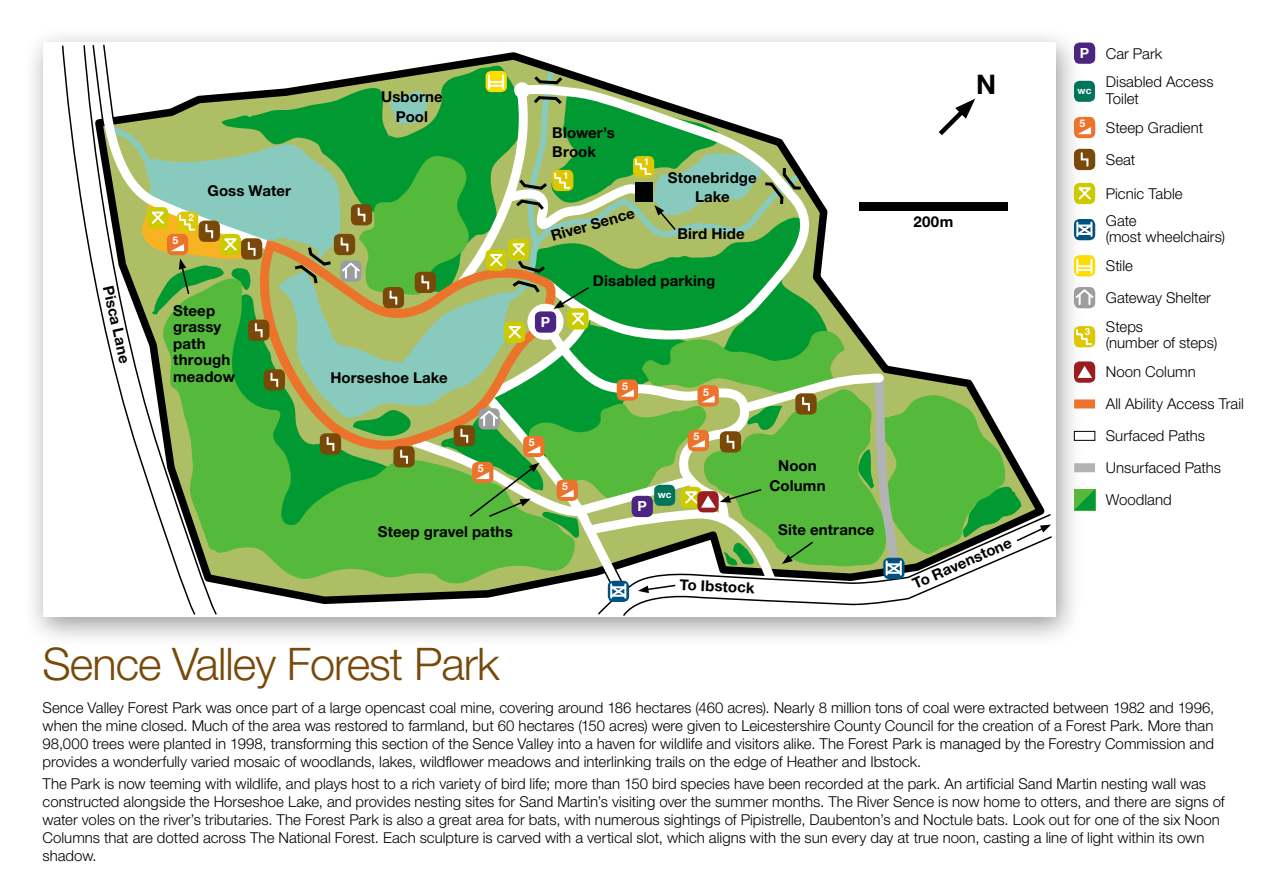
<style>
.page{position:relative;width:1276px;height:893px;background:#fff}
.page>*{position:absolute;margin:0;border:0;box-sizing:border-box;transform-origin:0 0}
.t1{font:300 45px "Helvetica Neue LT Std";letter-spacing:-.02em;color:#784908}
.t2{font:700 27px "Helvetica Neue LT Std";color:#000}
.t3{font:300 15px/18px "Helvetica Neue LT Std";color:#000}
.t4{font:700 15px/19.5px "Helvetica Neue LT Std";letter-spacing:.01em;color:#000;text-align:center}
.t5{font:700 13.95px "Helvetica Neue LT Std";color:#fff}
.t6{font:700 10.5px "Helvetica Neue LT Std";color:#fff}
.t7{font:700 9.9px "Helvetica Neue LT Std";color:#fff}
</style>
<div class="page">
<div style="left:22px;top:25px;width:1060px;height:622px;background:#000;opacity:.4"></div>
<div style="left:43px;top:43px;width:1012px;height:574px;background:#fff"></div>
<svg style="left:62px;top:45px;width:30px;height:223px"></svg>
<svg style="left:1074px;top:489px;width:21px;height:21px"></svg>
<div style="left:1074px;top:43px;width:21px;height:21px;background:#4b2582;border-radius:6px"></div>
<div style="left:1074px;top:81px;width:21px;height:21px;background:#00755c;border-radius:6px"></div>
<div style="left:1074px;top:149px;width:21px;height:21px;background:#784908;border-radius:6px"></div>
<svg style="left:1080px;top:152px;width:9px;height:15px"></svg>
<svg style="left:1074px;top:255px;width:21px;height:21px"></svg>
<svg style="left:1076px;top:260px;width:16px;height:13px"></svg>
<div style="left:1074px;top:326px;width:21px;height:21px;background:#ddc700;border-radius:6px"></div>
<svg style="left:1075px;top:328px;width:18px;height:18px"></svg>
<div style="left:1074px;top:117px;width:21px;height:21px;background:#ec732c;border-radius:6px"></div>
<svg style="left:1078px;top:127px;width:13px;height:7px"></svg>
<div style="left:1074px;top:287px;width:21px;height:21px;background:#9c9d9f;border-radius:6px"></div>
<svg style="left:1074px;top:288px;width:21px;height:16px"></svg>
<div style="left:1074px;top:219px;width:21px;height:21px;background:#005380;border-radius:6px"></div>
<svg style="left:1071px;top:223px;width:25px;height:14px"></svg>
<div style="left:1074px;top:183px;width:21px;height:21px;background:#ccca00;border-radius:6px"></div>
<svg style="left:1074px;top:186px;width:17px;height:15px"></svg>
<div style="left:1074px;top:399px;width:21px;height:9px;background:#ec732c"></div>
<div style="left:1074px;top:463px;width:21px;height:9px;background:#b1b3b4"></div>
<div style="left:1074px;top:431px;width:21px;height:9px;background:#fff"></div>
<div style="left:1074px;top:431px;width:21px;height:10px;border:1px solid #000"></div>
<div style="left:1074px;top:361px;width:21px;height:22px;background:#991d21;border-radius:6px"></div>
<svg style="left:1077px;top:366px;width:15px;height:12px"></svg>
<svg style="left:92px;top:44px;width:960px;height:572px"></svg>
<p class="t4" style="left:118px;top:283px;width:81px;rotate:77deg">Pisca Lane</p>
<p class="t6" style="left:172px;top:234px;width:7px">5</p>
<p class="t7" style="left:188px;top:211px;width:7px">2</p>
<p class="t4" style="left:207px;top:180px;width:85px">Goss Water</p>
<p class="t4" style="left:173px;top:302px;width:63px;line-height:16.5px;text-align:left">Steep grassy path through meadow</p>
<p class="t4" style="left:381px;top:87px;width:63px">Usborne<br>Pool</p>
<p class="t4" style="left:552px;top:122px;width:64px;text-align:left">Blower’s<br>Brook</p>
<p class="t7" style="left:563px;top:169px;width:7px">1</p>
<p class="t7" style="left:644px;top:155px;width:7px">1</p>
<p class="t4" style="left:548px;top:226px;width:88px;rotate:-16deg">River Sence</p>
<p class="t4" style="left:668px;top:167px;width:90px">Stonebridge<br>Lake</p>
<p class="t4" style="left:677px;top:224px;width:69px">Bird Hide</p>
<p class="t5" style="left:541px;top:313px;width:11px">P</p>
<p class="t4" style="left:593px;top:270px;width:124px">Disabled parking</p>
<p class="t4" style="left:330px;top:367px;width:119px">Horseshoe Lake</p>
<p class="t6" style="left:478px;top:462px;width:7px">5</p>
<p class="t6" style="left:529px;top:436px;width:7px">5</p>
<p class="t4" style="left:378px;top:521px;width:136px">Steep gravel paths</p>
<p class="t6" style="left:562px;top:480px;width:7px">5</p>
<p class="t6" style="left:622px;top:379px;width:7px">5</p>
<p class="t5" style="left:637px;top:498px;width:11px">P</p>
<p class="t7" style="left:658px;top:488px;width:15px">wc</p>
<p class="t6" style="left:703px;top:385px;width:7px">5</p>
<p class="t6" style="left:693px;top:430px;width:7px">5</p>
<p class="t4" style="left:769px;top:456px;width:58px">Noon<br>Column</p>
<p class="t4" style="left:778px;top:520px;width:98px">Site entrance</p>
<p class="t4" style="left:680px;top:574px;width:77px;rotate:3deg">To Ibstock</p>
<h2 class="t2" style="left:976px;top:67px;width:22px">N</h2>
<p class="t4" style="left:913px;top:211px;width:41px">200m</p>
<p class="t4" style="left:909px;top:575px;width:108px;rotate:-24deg">To Ravenstone</p>
<p class="t5" style="left:1080px;top:45px;width:11px">P</p>
<p class="t7" style="left:1077px;top:84px;width:15px">wc</p>
<p class="t6" style="left:1079px;top:117px;width:7px">5</p>
<p class="t7" style="left:1085px;top:325px;width:7px">3</p>
<p class="t3" style="left:1106px;top:38px;width:109px;line-height:29px">Car Park<br>Disabled Access</p>
<p class="t3" style="left:1106px;top:84px;width:99px;line-height:29px">Toilet<br>Steep Gradient</p>
<p class="t3" style="left:1106px;top:150px;width:31px">Seat</p>
<p class="t3" style="left:1106px;top:180px;width:78px;line-height:26.8px">Picnic Table<br>Gate</p>
<p class="t3" style="left:1106px;top:222px;width:121px;line-height:29px">(most wheelchairs)<br>Stile</p>
<p class="t3" style="left:1106px;top:283px;width:107px;line-height:29px">Gateway Shelter<br>Steps</p>
<p class="t3" style="left:1106px;top:334px;width:113px">(number of steps)</p>
<p class="t3" style="left:1106px;top:363px;width:91px">Noon Column</p>
<p class="t3" style="left:1106px;top:388px;width:140px;line-height:32px">All Ability Access Trail<br>Surfaced Paths<br>Unsurfaced Paths<br>Woodland</p>
<h1 class="t1" style="left:43px;top:637px;width:459px">Sence Valley Forest Park</h1>
<p class="t3" style="left:43px;top:698px;width:1173px;text-align:justify">Sence Valley Forest Park was once part of a large opencast coal mine, covering around 186 hectares (460 acres). Nearly 8 million tons of coal were extracted between 1982 and 1996, when the mine closed. Much of the area was restored to farmland, but 60 hectares (150 acres) were given to Leicestershire County Council for the creation of a Forest Park. More than 98,000 trees were planted in 1998, transforming this section of the Sence Valley into a haven for wildlife and visitors alike. The Forest Park is managed by the Forestry Commission and provides a wonderfully varied mosaic of woodlands, lakes, wildflower meadows and interlinking trails on the edge of Heather and Ibstock.</p>
<p class="t3" style="left:43px;top:774px;width:1183px">The Park is now teeming with wildlife, and plays host to a rich variety of bird life; more than 150 bird species have been recorded at the park. An artificial Sand Martin nesting wall was constructed alongside the Horseshoe Lake, and provides nesting sites for Sand Martin’s visiting over the summer months. The River Sence is now home to otters, and there are signs of water voles on the river’s tributaries. The Forest Park is also a great area for bats, with numerous sightings of Pipistrelle, Daubenton’s and Noctule bats. Look out for one of the six Noon Columns that are dotted across The National Forest. Each sculpture is carved with a vertical slot, which aligns with the sun every day at true noon, casting a line of light within its own shadow.</p>
</div>
